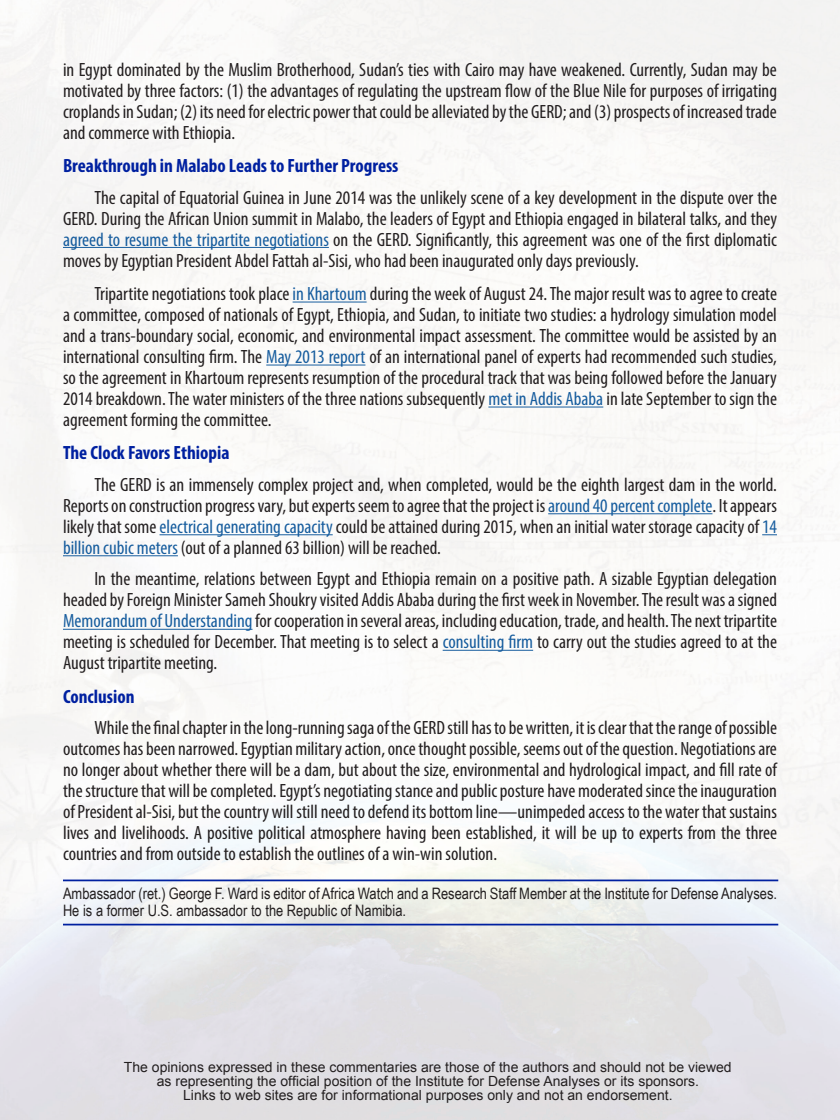
<style>
.page{position:relative;width:840px;height:1120px;background:#fff}
.page>*{position:absolute;margin:0;border:0;box-sizing:border-box;transform-origin:0 0}
.t1{font:condensed 19.25px/21px "Myriad Pro";color:#231f20;text-align:justify}
.t2{font:700 condensed 19.25px "Myriad Pro";color:#0020a0}
.t3{font:15.75px/17.5px "Arial Narrow";color:#231f20}
.t4{font:14px/14px "Arial";color:#231f20;text-align:center}
.s1{color:#175d9e}
</style>
<div class="page">
<hr style="left:63px;top:247px;width:266px;height:1px;background:#175d9e">
<hr style="left:293px;top:302px;width:74px;height:1px;background:#175d9e">
<hr style="left:266px;top:365px;width:99px;height:1px;background:#175d9e">
<hr style="left:488px;top:407px;width:115px;height:1px;background:#175d9e">
<hr style="left:548px;top:513px;width:164px;height:1px;background:#175d9e">
<hr style="left:160px;top:534px;width:173px;height:1px;background:#175d9e">
<svg style="left:762px;top:534px;width:15px;height:1px"></svg>
<hr style="left:63px;top:555px;width:115px;height:1px;background:#175d9e">
<hr style="left:63px;top:629px;width:189px;height:1px;background:#175d9e">
<hr style="left:443px;top:650px;width:90px;height:1px;background:#175d9e">
<hr style="left:63px;top:880px;width:715px;height:1px;background:#0020a0">
<hr style="left:63px;top:924px;width:715px;height:1px;background:#0020a0">
<p class="t1" style="left:63px;top:59px;width:716px">in Egypt dominated by the Muslim Brotherhood, Sudan’s ties with Cairo may have weakened. Currently, Sudan may be motivated by three factors: (1) the advantages of regulating the upstream flow of the Blue Nile for purposes of irrigating croplands in Sudan; (2) its need for electric power that could be alleviated by the GERD; and (3) prospects of increased trade and commerce with Ethiopia.</p>
<p class="t2" style="left:63px;top:154px;width:337px">Breakthrough in Malabo Leads to Further Progress</p>
<p class="t1" style="left:63px;top:186px;width:716px;text-indent:31px">The capital of Equatorial Guinea in June 2014 was the unlikely scene of a key development in the dispute over the GERD. During the African Union summit in Malabo, the leaders of Egypt and Ethiopia engaged in bilateral talks, and they <span class="s1">agreed to resume the tripartite negotiations</span> on the GERD. Significantly, this agreement was one of the first diplomatic moves by Egyptian President Abdel Fattah al-Sisi, who had been inaugurated only days previously.</p>
<p class="t1" style="left:63px;top:283px;width:716px;text-indent:31px">Tripartite negotiations took place <span class="s1">in Khartoum</span> during the week of August 24. The major result was to agree to create a committee, composed of nationals of Egypt, Ethiopia, and Sudan, to initiate two studies: a hydrology simulation model and a trans-boundary social, economic, and environmental impact assessment. The committee would be assisted by an international consulting firm. The <span class="s1">May 2013 report</span> of an international panel of experts had recommended such studies, so the agreement in Khartoum represents resumption of the procedural track that was being followed before the January 2014 breakdown. The water ministers of the three nations subsequently <span class="s1">met in Addis Ababa</span> in late September to sign the agreement forming the committee.</p>
<p class="t2" style="left:63px;top:441px;width:168px">The Clock Favors Ethiopia</p>
<p class="t1" style="left:63px;top:474px;width:716px;text-indent:31px">The GERD is an immensely complex project and, when completed, would be the eighth largest dam in the world.<br>Reports on construction progress vary, but experts seem to agree that the project is <span class="s1">around 40 percent complete</span>. It appears likely that some <span class="s1">electrical generating capacity</span> could be attained during 2015, when an initial water storage capacity of <span class="s1">14 billion cubic meters</span> (out of a planned 63 billion) will be reached.</p>
<p class="t1" style="left:63px;top:568px;width:716px;text-indent:31px">In the meantime, relations between Egypt and Ethiopia remain on a positive path. A sizable Egyptian delegation headed by Foreign Minister Sameh Shoukry visited Addis Ababa during the first week in November. The result was a signed <span class="s1">Memorandum of Understanding</span> for cooperation in several areas, including education, trade, and health. The next tripartite meeting is scheduled for December. That meeting is to select a <span class="s1">consulting firm</span> to carry out the studies agreed to at the August tripartite meeting.</p>
<p class="t2" style="left:63px;top:684px;width:73px">Conclusion</p>
<p class="t1" style="left:63px;top:717px;width:716px;text-indent:31px">While the final chapter in the long-running saga of the GERD still has to be written, it is clear that the range of possible outcomes has been narrowed. Egyptian military action, once thought possible, seems out of the question. Negotiations are no longer about whether there will be a dam, but about the size, environmental and hydrological impact, and fill rate of the structure that will be completed. Egypt’s negotiating stance and public posture have moderated since the inauguration of President al-Sisi, but the country will still need to defend its bottom line—unimpeded access to the water that sustains lives and livelihoods. A positive political atmosphere having been established, it will be up to experts from the three countries and from outside to establish the outlines of a win-win solution.</p>
<p class="t3" style="left:63px;top:884px;width:716px">Ambassador (ret.) George F. Ward is editor of Africa Watch and a Research Staff Member at the Institute for Defense Analyses.<br>He is a former U.S. ambassador to the Republic of Namibia.</p>
<p class="t4" style="left:124px;top:1060px;width:609px">The opinions expressed in these commentaries are those of the authors and should not be viewed as representing the official position of the Institute for Defense Analyses or its sponsors.<br>Links to web sites are for informational purposes only and not an endorsement.</p>
</div>
